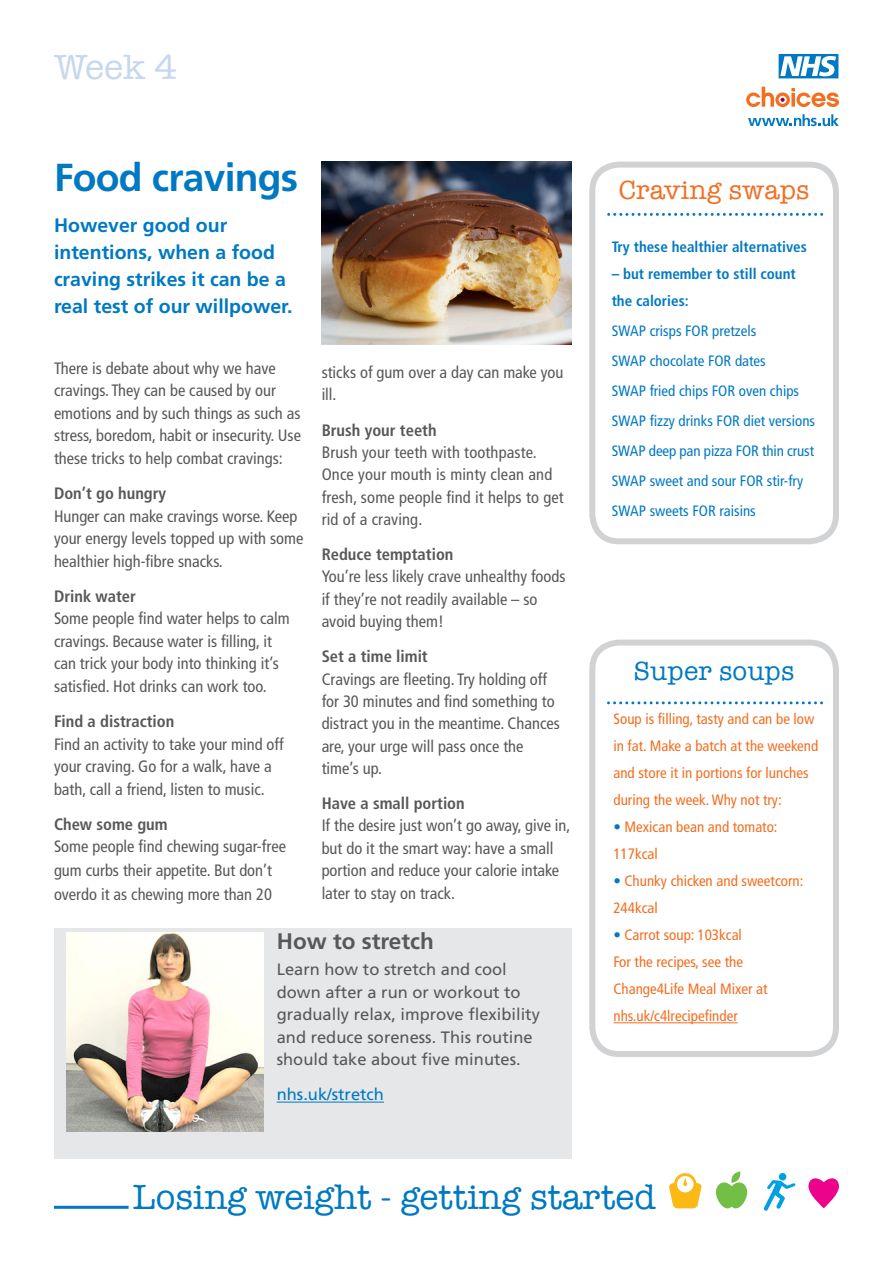
<style>
.page{position:relative;width:893px;height:1263px;background:#fff}
.page>*{position:absolute;margin:0;border:0;box-sizing:border-box;transform-origin:0 0}
.t1{font:700 39px "Frutiger";letter-spacing:-.02em;color:#0079c2}
.t2{font:36px "American Typewriter";color:#0079c2}
.Week{font:36px "American Typewriter";color:#c6d8ef}
.t3{font:27px "American Typewriter";letter-spacing:.01em;color:#f36e21}
.t4{font:27px "American Typewriter";letter-spacing:.01em;color:#0079c2}
.Website_of_the_week{font:700 22.5px "Frutiger";color:#57585a}
.intro{font:700 19.5px/27px "Frutiger";color:#0079c2}
.body{font:condensed 16.5px/22.4px "Frutiger";color:#57585a}
.Website_of_the_week-2{font:16.5px/22.5px "Frutiger";color:#57585a}
.Website_address{font:16.5px "Frutiger";color:#0079c2}
.list{font:condensed 15px/27px "Frutiger";color:#f36e21}
.list-2{font:condensed 15px "Frutiger";color:#0079c2}
.list-3{font:700 condensed 15px/27px "Frutiger";color:#0079c2}
.s1{font-weight:700}
.s2{color:#0079c2}
</style>
<div class="page">
<div style="left:54px;top:928px;width:517px;height:231px;background:#e6e7e9"></div>
<img style="left:66px;top:932px;width:198px;height:199px">
<hr style="left:54px;top:1206px;width:75px;height:3px;background:#0079c2">
<svg style="left:748px;top:114px;width:91px;height:12px"></svg>
<svg style="left:746px;top:87px;width:93px;height:20px"></svg>
<svg style="left:779px;top:54px;width:59px;height:24px"></svg>
<div style="left:674px;top:1173px;width:22px;height:22px;border:3px solid #fcb814;border-radius:50%"></div>
<svg style="left:716px;top:1171px;width:31px;height:38px"></svg>
<svg style="left:669px;top:1178px;width:33px;height:30px"></svg>
<svg style="left:763px;top:1173px;width:33px;height:38px"></svg>
<svg style="left:808px;top:1178px;width:31px;height:30px"></svg>
<img style="left:322px;top:162px;width:249px;height:182px">
<hr style="left:277px;top:1102px;width:107px;height:1px;background:#0079c2">
<div style="left:589px;top:162px;width:250px;height:382px;border:6px solid #d1d2d4;border-radius:27px"></div>
<svg style="left:609px;top:213px;width:214px;height:3px"></svg>
<div style="left:589px;top:640px;width:250px;height:417px;border:6px solid #d1d2d4;border-radius:27px"></div>
<svg style="left:615px;top:701px;width:207px;height:3px"></svg>
<hr style="left:613px;top:1022px;width:125px;height:1px;background:#f36e21">
<p class="Week" style="left:54px;top:40px;width:125px">Week 4</p>
<p class="t1" style="left:54px;top:154px;width:246px">Food cravings</p>
<p class="intro" style="left:54px;top:211px;width:240px">However good our intentions, when a food craving strikes it can be a real test of our willpower.</p>
<p class="body" style="left:54px;top:357px;width:249px">There is debate about why we have cravings. They can be caused by our emotions and by such things as such as stress, boredom, habit or insecurity. Use these tricks to help combat cravings:</p>
<p class="body" style="left:54px;top:482px;width:251px"><span class="s1">Don’t go hungry<br></span>Hunger can make cravings worse. Keep your energy levels topped up with some healthier high-fibre snacks.</p>
<p class="body" style="left:54px;top:585px;width:237px"><span class="s1">Drink water<br></span>Some people find water helps to calm cravings. Because water is filling, it can trick your body into thinking it’s satisfied. Hot drinks can work too.</p>
<p class="body" style="left:54px;top:710px;width:231px"><span class="s1">Find a distraction<br></span>Find an activity to take your mind off your craving. Go for a walk, have a bath, call a friend, listen to music.</p>
<p class="body" style="left:54px;top:813px;width:233px"><span class="s1">Chew some gum<br></span>Some people find chewing sugar-free</p>
<p class="body" style="left:54px;top:859px;width:220px;line-height:24px">gum curbs their appetite. But don’t overdo it as chewing more than 20</p>
<p class="body" style="left:322px;top:361px;width:243px">sticks of gum over a day can make you ill.</p>
<p class="body" style="left:322px;top:419px;width:244px"><span class="s1">Brush your teeth<br></span>Brush your teeth with toothpaste.<br>Once your mouth is minty clean and fresh, some people find it helps to get rid of a craving.</p>
<p class="body" style="left:322px;top:543px;width:245px"><span class="s1">Reduce temptation<br></span>You’re less likely crave unhealthy foods if they’re not readily available – so avoid buying them!</p>
<p class="body" style="left:322px;top:645px;width:240px"><span class="s1">Set a time limit<br></span>Cravings are fleeting. Try holding off for 30 minutes and find something to distract you in the meantime. Chances are, your urge will pass once the time’s up.</p>
<p class="body" style="left:322px;top:792px;width:250px"><span class="s1">Have a small portion<br></span>If the desire just won’t go away, give in, but do it the smart way: have a small portion and reduce your calorie intake later to stay on track.</p>
<p class="Website_of_the_week" style="left:277px;top:928px;width:159px">How to stretch</p>
<p class="Website_of_the_week-2" style="left:277px;top:958px;width:265px">Learn how to stretch and cool down after a run or workout to gradually relax, improve flexibility and reduce soreness. This routine should take about five minutes.</p>
<p class="Website_address" style="left:277px;top:1085px;width:109px">nhs.uk/stretch</p>
<p class="t3" style="left:619px;top:169px;width:192px">Craving swaps</p>
<p class="list-3" style="left:612px;top:233px;width:197px">Try these healthier alternatives</p>
<p class="list-3" style="left:612px;top:260px;width:186px">– but remember to still count the calories:</p>
<p class="list-2" style="left:612px;top:322px;width:146px">SWAP crisps FOR pretzels</p>
<p class="list-2" style="left:612px;top:352px;width:156px">SWAP chocolate FOR dates</p>
<p class="list-2" style="left:612px;top:382px;width:189px">SWAP fried chips FOR oven chips</p>
<p class="list-2" style="left:612px;top:412px;width:205px">SWAP fizzy drinks FOR diet versions</p>
<p class="list-2" style="left:612px;top:442px;width:204px">SWAP deep pan pizza FOR thin crust</p>
<p class="list-2" style="left:612px;top:472px;width:193px">SWAP sweet and sour FOR stir-fry</p>
<p class="list-2" style="left:612px;top:502px;width:146px">SWAP sweets FOR raisins</p>
<p class="t4" style="left:634px;top:650px;width:162px">Super soups</p>
<p class="list" style="left:613px;top:706px;width:206px">Soup is filling, tasty and can be low in fat. Make a batch at the weekend and store it in portions for lunches during the week. Why not try:</p>
<p class="list" style="left:613px;top:814px;width:166px"><span class="s2">•</span> Mexican bean and tomato:<br>117kcal</p>
<p class="list" style="left:613px;top:868px;width:191px"><span class="s2">•</span> Chunky chicken and sweetcorn:<br>244kcal</p>
<p class="list" style="left:613px;top:922px;width:130px"><span class="s2">•</span> Carrot soup: 103kcal</p>
<p class="list" style="left:613px;top:949px;width:156px">For the recipes, see the<br>Change4Life Meal Mixer at nhs.uk/c4lrecipefinder</p>
<p class="t2" style="left:133px;top:1169px;width:525px">Losing weight - getting started</p>
</div>
